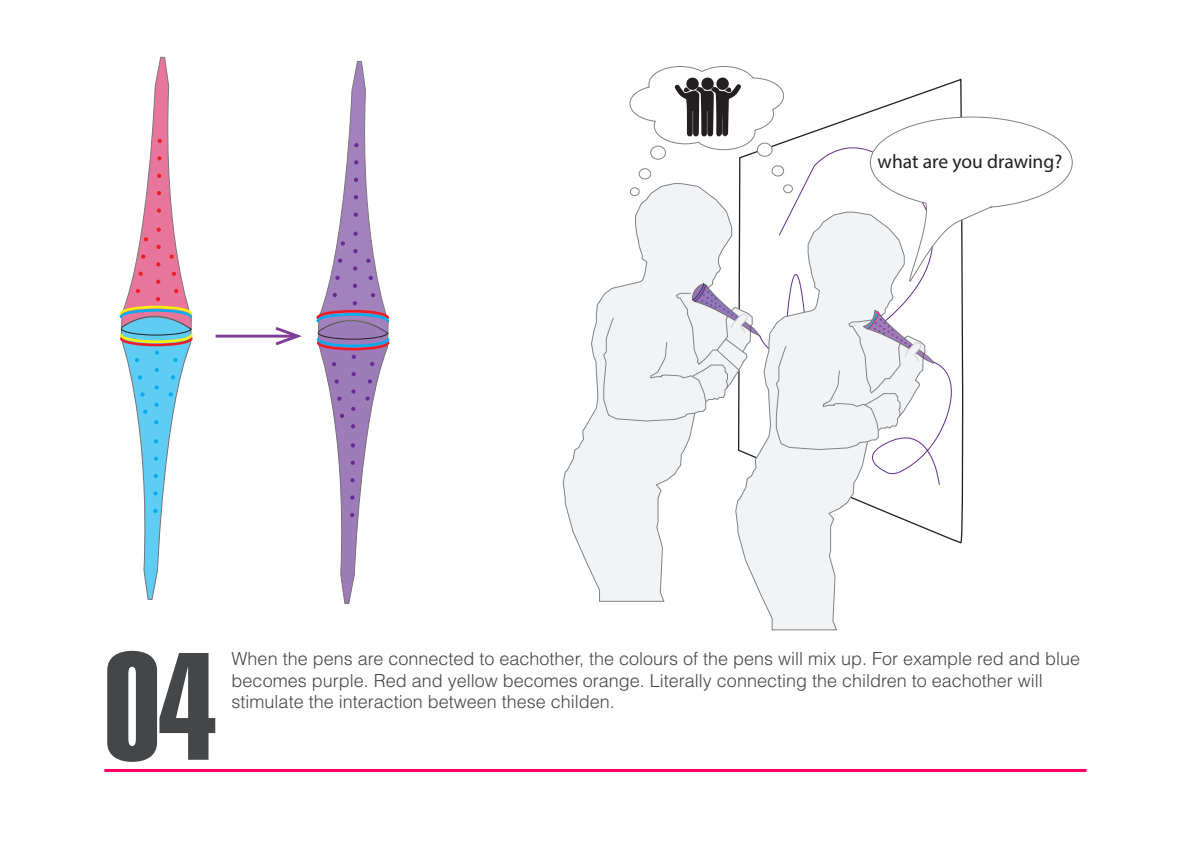
<style>
.page{position:relative;width:1191px;height:842px;background:#fff}
.page>*{position:absolute;margin:0;border:0;box-sizing:border-box;transform-origin:0 0}
.Hoofdstuknummering{font:150px "Helvetica LT Std Extra Comp";color:#454647}
.t1{font:19.5px "Myriad Pro";color:#231f20}
.t2{font:300 18px/21.6px "Helvetica LT Std";color:#454647}
</style>
<div class="page">
<svg style="left:739px;top:80px;width:226px;height:551px"></svg>
<svg style="left:562px;top:183px;width:191px;height:419px"></svg>
<svg style="left:735px;top:211px;width:190px;height:419px"></svg>
<svg style="left:574px;top:283px;width:388px;height:231px"></svg>
<div style="left:757px;top:143px;width:15px;height:13px;background:#fff;border-radius:50%"></div>
<div style="left:757px;top:143px;width:15px;height:13px;border:1px solid #808285;border-radius:50%"></div>
<div style="left:772px;top:166px;width:11px;height:10px;background:#fff;border-radius:50%"></div>
<div style="left:772px;top:166px;width:12px;height:10px;border:1px solid #808285;border-radius:50%"></div>
<div style="left:783px;top:185px;width:9px;height:8px;background:#fff;border-radius:50%"></div>
<div style="left:783px;top:185px;width:9px;height:8px;border:1px solid #808285;border-radius:50%"></div>
<svg style="left:629px;top:66px;width:155px;height:84px"></svg>
<div style="left:650px;top:146px;width:15px;height:13px;background:#fff;border-radius:50%"></div>
<div style="left:650px;top:146px;width:15px;height:13px;border:1px solid #808285;border-radius:50%"></div>
<div style="left:639px;top:169px;width:12px;height:10px;border:1px solid #808285;border-radius:50%"></div>
<div style="left:630px;top:188px;width:9px;height:8px;background:#fff;border-radius:50%"></div>
<div style="left:630px;top:188px;width:9px;height:8px;border:1px solid #808285;border-radius:50%"></div>
<svg style="left:870px;top:117px;width:202px;height:200px"></svg>
<svg style="left:119px;top:57px;width:74px;height:543px"></svg>
<svg style="left:316px;top:61px;width:74px;height:543px"></svg>
<hr style="left:216px;top:335px;width:78px;height:3px;background:#7e3e98">
<svg style="left:275px;top:327px;width:27px;height:18px"></svg>
<hr style="left:104px;top:769px;width:982px;height:3px;background:#f06">
<p class="t1" style="left:877px;top:149px;width:186px">what are you drawing?</p>
<p class="Hoofdstuknummering" style="left:104px;top:616px;width:112px">04</p>
<p class="t2" style="left:232px;top:648px;width:850px">When the pens are connected to eachother, the colours of the pens will mix up. For example red and blue becomes purple. Red and yellow becomes orange. Literally connecting the children to eachother will stimulate the interaction between these childen.</p>
</div>
